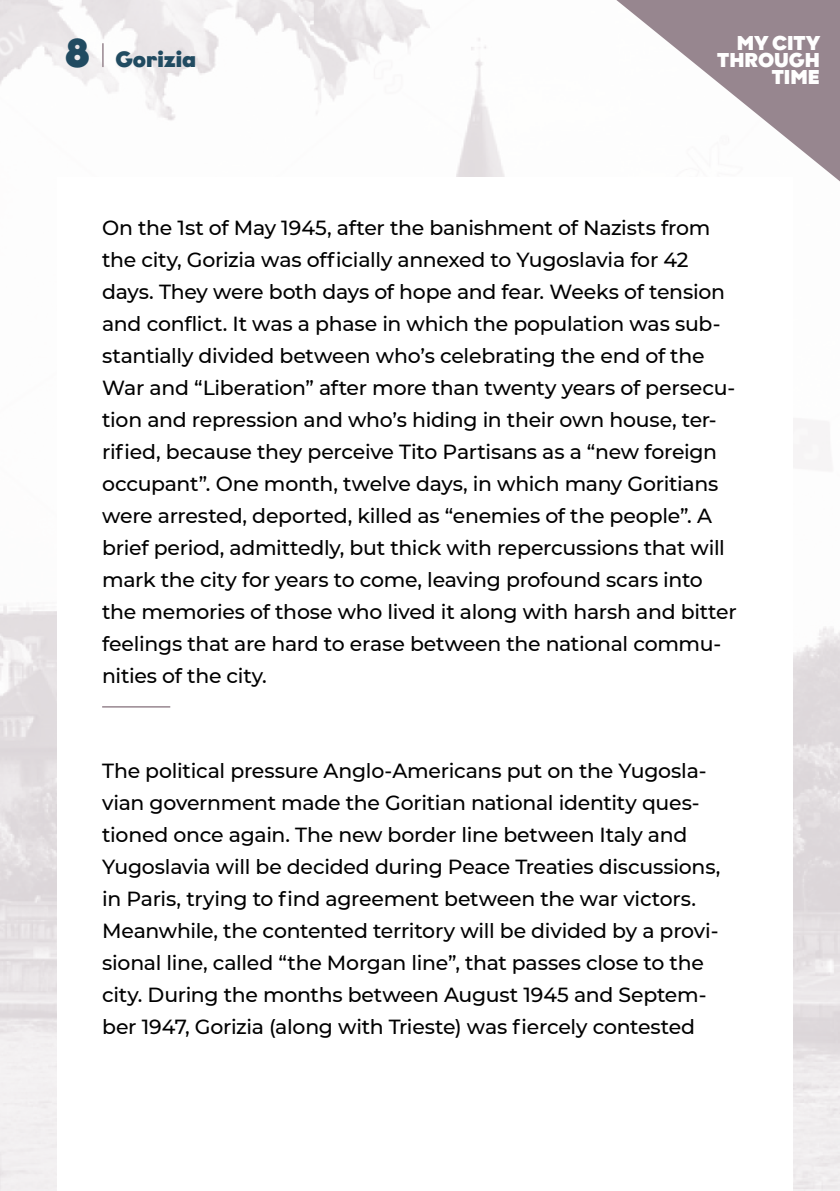
<style>
.page{position:relative;width:840px;height:1191px;background:#fff}
.page>*{position:absolute;margin:0;border:0;box-sizing:border-box;transform-origin:0 0}
.t1{font:900 40px "Graphit";color:#214b61}
.t2{font:900 22px "Graphit";color:#214b61}
.t3{font:500 20.4px/32px "Montserrat";letter-spacing:-.015em;color:#000}
.t4{font:900 20px/17.2px "Graphit";color:#fff;text-align:right}
</style>
<div class="page">
<img style="left:0;top:0;width:839px;height:1191px">
<div style="left:57px;top:178px;width:735px;height:1013px;background:#fff"></div>
<hr style="left:102px;top:706px;width:68px;height:1px;background:#97868f">
<svg style="left:583px;top:0;width:256px;height:187px"></svg>
<hr style="left:102px;top:43px;width:2px;height:24px;background:#97868f">
<h1 class="t1" style="left:65px;top:27px;width:27px">8</h1>
<p class="t2" style="left:115px;top:45px;width:82px">Gorizia</p>
<p class="t4" style="left:716px;top:34px;width:105px">MY CITY<br>THROUGH<br>TIME</p>
<p class="t3" style="left:102px;top:211px;width:635px">On the 1st of May 1945, after the banishment of Nazists from the city, Gorizia was officially annexed to Yugoslavia for 42 days. They were both days of hope and fear. Weeks of tension and conflict. It was a phase in which the population was sub&shy;stantially divided between who’s celebrating the end of the War and “Liberation” after more than twenty years of persecu&shy;tion and repression and who’s hiding in their own house, ter&shy;rified, because they perceive Tito Partisans as a “new foreign occupant”. One month, twelve days, in which many Goritians were arrested, deported, killed as “enemies of the people”. A brief period, admittedly, but thick with repercussions that will mark the city for years to come, leaving profound scars into the memories of those who lived it along with harsh and bitter feelings that are hard to erase between the national commu&shy;nities of the city.</p>
<p class="t3" style="left:102px;top:753px;width:619px">The political pressure Anglo-Americans put on the Yugosla&shy;vian government made the Goritian national identity ques&shy;tioned once again. The new border line between Italy and Yugoslavia will be decided during Peace Treaties discussions, in Paris, trying to find agreement between the war victors.<br>Meanwhile, the contented territory will be divided by a provi&shy;sional line, called “the Morgan line”, that passes close to the city. During the months between August 1945 and Septem&shy;ber 1947, Gorizia (along with Trieste) was fiercely contested</p>
</div>
